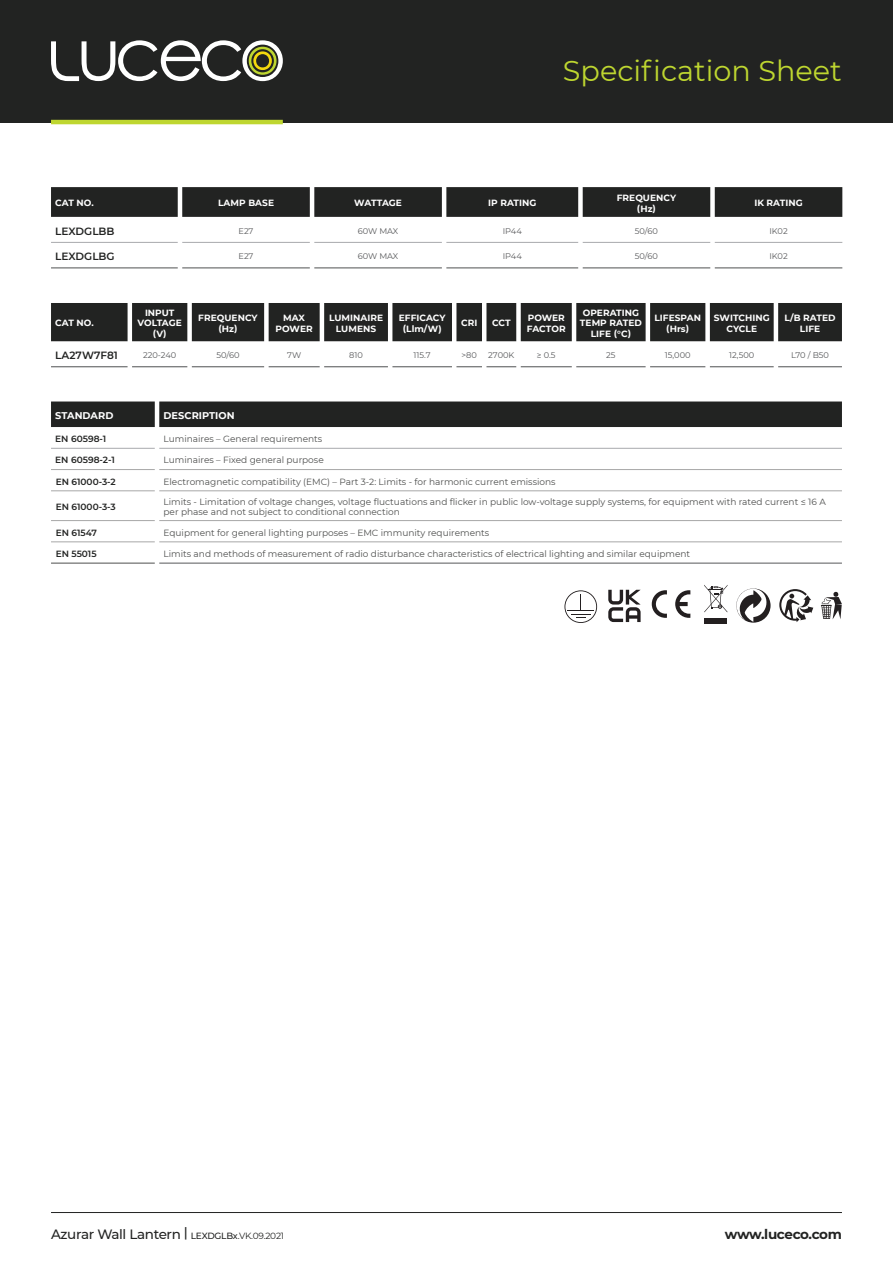
<style>
.page{position:relative;width:893px;height:1263px;background:#fff}
.page>*{position:absolute;margin:0;border:0;box-sizing:border-box;transform-origin:0 0}
.t1{font:28.65px "Montserrat";color:#bed630}
.t2{font:500 13.5px "Montserrat";letter-spacing:-.025em;color:#222322}
.t3{font:700 13.5px "Montserrat";letter-spacing:-.03em;color:#222322}
.t4{font:600 10.5px "Montserrat";color:#222322}
.t5{font:700 9.75px "Montserrat";letter-spacing:.005em;color:#fff}
.t6{font:9px/10.8px "Montserrat";color:#4e4f4e}
.t7{font:700 9px/10.4px "Montserrat";letter-spacing:.005em;color:#fff;text-align:center}
.t8{font:600 9px "Montserrat";color:#222322}
.t9{font:700 9px "Montserrat";letter-spacing:-.015em;color:#fff}
.t10{font:8.25px "Montserrat";color:#57585a}
.s1{font-size:9px}
.s2{font-weight:400;font-size:9px}
</style>
<div class="page">
<hr style="left:51px;top:1212px;width:791px;height:1px;background:#222322">
<div style="left:0;top:0;width:893px;height:122px;background:#222322"></div>
<svg style="left:51px;top:40px;width:232px;height:41px"></svg>
<hr style="left:51px;top:120px;width:232px;height:4px;background:#bed630">
<svg style="left:51px;top:303px;width:791px;height:38px;background:#2f2f2f"></svg>
<hr style="left:51px;top:366px;width:77px;height:1px;background:#4f5152">
<hr style="left:132px;top:366px;width:55px;height:1px;background:#4f5152">
<hr style="left:192px;top:366px;width:72px;height:1px;background:#4f5152">
<hr style="left:324px;top:366px;width:64px;height:1px;background:#4f5152">
<hr style="left:269px;top:366px;width:51px;height:1px;background:#4f5152">
<svg style="left:456px;top:366px;width:26px;height:1px"></svg>
<hr style="left:486px;top:366px;width:30px;height:1px;background:#4f5152">
<hr style="left:521px;top:366px;width:51px;height:1px;background:#4f5152">
<hr style="left:576px;top:366px;width:70px;height:1px;background:#4f5152">
<hr style="left:650px;top:366px;width:55px;height:1px;background:#4f5152">
<hr style="left:710px;top:366px;width:64px;height:1px;background:#4f5152">
<hr style="left:778px;top:366px;width:64px;height:1px;background:#4f5152">
<hr style="left:392px;top:366px;width:60px;height:1px;background:#4f5152">
<svg style="left:51px;top:187px;width:791px;height:30px;background:#292a29"></svg>
<hr style="left:51px;top:242px;width:127px;height:1px;background:#a8a9ad">
<hr style="left:182px;top:242px;width:128px;height:1px;background:#a8a9ad">
<hr style="left:314px;top:242px;width:128px;height:1px;background:#a8a9ad">
<hr style="left:446px;top:242px;width:132px;height:1px;background:#a8a9ad">
<hr style="left:583px;top:242px;width:127px;height:1px;background:#a8a9ad">
<hr style="left:715px;top:242px;width:127px;height:1px;background:#a8a9ad">
<hr style="left:51px;top:267px;width:127px;height:1px;background:#4f5152">
<hr style="left:182px;top:267px;width:128px;height:1px;background:#4f5152">
<hr style="left:314px;top:267px;width:128px;height:1px;background:#4f5152">
<hr style="left:446px;top:267px;width:132px;height:1px;background:#4f5152">
<hr style="left:715px;top:267px;width:127px;height:1px;background:#4f5152">
<hr style="left:583px;top:267px;width:127px;height:1px;background:#4f5152">
<svg style="left:608px;top:590px;width:33px;height:32px"></svg>
<svg style="left:564px;top:590px;width:33px;height:33px"></svg>
<div style="left:705px;top:618px;width:22px;height:5px;background:#231f20"></div>
<svg style="left:704px;top:585px;width:24px;height:27px"></svg>
<svg style="left:652px;top:590px;width:38px;height:28px"></svg>
<svg style="left:821px;top:591px;width:21px;height:28px"></svg>
<svg style="left:779px;top:589px;width:34px;height:33px"></svg>
<svg style="left:736px;top:588px;width:35px;height:35px"></svg>
<div style="left:51px;top:401px;width:791px;height:26px;background:#222322"></div>
<hr style="left:51px;top:448px;width:104px;height:1px;background:#a8a9ad">
<hr style="left:159px;top:448px;width:683px;height:1px;background:#a8a9ad">
<hr style="left:51px;top:469px;width:104px;height:1px;background:#a7a7a7">
<hr style="left:51px;top:491px;width:104px;height:1px;background:#a7a7a7">
<hr style="left:51px;top:520px;width:104px;height:1px;background:#a7a7a7">
<hr style="left:51px;top:542px;width:104px;height:1px;background:#a7a7a7">
<hr style="left:51px;top:563px;width:104px;height:1px;background:#4e4f4e">
<hr style="left:159px;top:469px;width:683px;height:1px;background:#a7a7a7">
<hr style="left:159px;top:491px;width:683px;height:1px;background:#a7a7a7">
<hr style="left:159px;top:520px;width:683px;height:1px;background:#a7a7a7">
<hr style="left:159px;top:542px;width:683px;height:1px;background:#a7a7a7">
<hr style="left:159px;top:563px;width:683px;height:1px;background:#57585a">
<p class="t1" style="left:563px;top:51px;width:281px">Specification Sheet</p>
<p class="t7" style="left:55px;top:198px;width:40px">CAT NO.</p>
<p class="t7" style="left:218px;top:198px;width:58px">LAMP BASE</p>
<p class="t9" style="left:354px;top:197px;width:49px">WATTAGE</p>
<p class="t7" style="left:488px;top:198px;width:50px">IP RATING</p>
<p class="t7" style="left:617px;top:192px;width:61px">FREQUENCY (Hz)</p>
<p class="t7" style="left:754px;top:198px;width:50px">IK RATING</p>
<p class="t4" style="left:55px;top:223px;width:61px">LEXDGLBB</p>
<p class="t10" style="left:239px;top:225px;width:16px">E27</p>
<p class="t10" style="left:358px;top:225px;width:42px">60W MAX</p>
<p class="t10" style="left:503px;top:225px;width:21px">IP44</p>
<p class="t10" style="left:635px;top:225px;width:25px">50/60</p>
<p class="t10" style="left:769px;top:225px;width:20px">IK02</p>
<p class="t4" style="left:55px;top:249px;width:61px">LEXDGLBG</p>
<p class="t10" style="left:239px;top:250px;width:16px">E27</p>
<p class="t10" style="left:358px;top:250px;width:42px">60W MAX</p>
<p class="t10" style="left:503px;top:250px;width:21px">IP44</p>
<p class="t10" style="left:635px;top:250px;width:25px">50/60</p>
<p class="t10" style="left:769px;top:250px;width:20px">IK02</p>
<p class="t7" style="left:55px;top:318px;width:40px">CAT NO.</p>
<p class="t7" style="left:145px;top:307px;width:31px">INPUT</p>
<p class="t7" style="left:138px;top:318px;width:46px">VOLTAGE (V)</p>
<p class="t7" style="left:198px;top:312px;width:61px">FREQUENCY (Hz)</p>
<p class="t7" style="left:276px;top:312px;width:39px">MAX<br>POWER</p>
<p class="t7" style="left:329px;top:312px;width:56px">LUMINAIRE</p>
<p class="t7" style="left:336px;top:323px;width:42px">LUMENS</p>
<p class="t7" style="left:399px;top:312px;width:48px">EFFICACY (Llm/W)</p>
<p class="t7" style="left:461px;top:318px;width:18px">CRI</p>
<p class="t7" style="left:492px;top:318px;width:20px">CCT</p>
<p class="t7" style="left:528px;top:312px;width:39px">POWER</p>
<p class="t7" style="left:527px;top:323px;width:40px">FACTOR</p>
<p class="t7" style="left:580px;top:307px;width:63px">OPERATING<br>TEMP RATED<br>LIFE (°C)</p>
<p class="t7" style="left:654px;top:312px;width:48px">LIFESPAN</p>
<p class="t7" style="left:666px;top:323px;width:24px">(Hrs)</p>
<p class="t7" style="left:714px;top:312px;width:57px">SWITCHING<br>CYCLE</p>
<p class="t7" style="left:784px;top:312px;width:53px">L/B RATED<br>LIFE</p>
<p class="t4" style="left:55px;top:348px;width:64px">LA27W7F81</p>
<p class="t10" style="left:143px;top:349px;width:35px">220-240</p>
<p class="t10" style="left:216px;top:349px;width:25px">50/60</p>
<p class="t10" style="left:287px;top:349px;width:16px">7W</p>
<p class="t10" style="left:349px;top:349px;width:15px">810</p>
<p class="t10" style="left:414px;top:349px;width:19px">115.7</p>
<p class="t10" style="left:461px;top:349px;width:17px">&gt;80</p>
<p class="t10" style="left:488px;top:349px;width:28px">2700K</p>
<p class="t10" style="left:537px;top:349px;width:20px">≥ 0.5</p>
<p class="t10" style="left:606px;top:349px;width:11px">25</p>
<p class="t10" style="left:665px;top:349px;width:27px">15,000</p>
<p class="t10" style="left:729px;top:349px;width:27px">12,500</p>
<p class="t10" style="left:791px;top:349px;width:40px">L70 / B50</p>
<p class="t5" style="left:55px;top:408px;width:60px">STANDARD</p>
<p class="t5" style="left:164px;top:408px;width:72px">DESCRIPTION</p>
<p class="t8" style="left:55px;top:432px;width:52px">EN 60598-1</p>
<p class="t6" style="left:164px;top:433px;width:160px">Luminaires – General requirements</p>
<p class="t8" style="left:55px;top:454px;width:61px">EN 60598-2-1</p>
<p class="t6" style="left:164px;top:454px;width:162px">Luminaires – Fixed general purpose</p>
<p class="t8" style="left:56px;top:475px;width:62px">EN 61000-3-2</p>
<p class="t6" style="left:164px;top:476px;width:394px">Electromagnetic compatibility (EMC) – Part 3-2: Limits - for harmonic current emissions</p>
<p class="t8" style="left:56px;top:500px;width:62px">EN 61000-3-3</p>
<p class="t6" style="left:164px;top:496px;width:664px">Limits - Limitation of voltage changes, voltage fluctuations and flicker in public low-voltage supply systems, for equipment with rated current ≤ 16 A per phase and not subject to conditional connection</p>
<p class="t8" style="left:56px;top:526px;width:43px">EN 61547</p>
<p class="t6" style="left:164px;top:527px;width:327px">Equipment for general lighting purposes – EMC immunity requirements</p>
<p class="t8" style="left:56px;top:547px;width:42px">EN 55015</p>
<p class="t6" style="left:164px;top:548px;width:528px">Limits and methods of measurement of radio disturbance characteristics of electrical lighting and similar equipment</p>
<p class="t2" style="left:51px;top:1224px;width:235px">Azurar Wall Lantern | <span class="s1">LEXDGLBx</span><span class="s2">.VK.09.2021</span></p>
<p class="t3" style="left:725px;top:1224px;width:119px">www.luceco.com</p>
</div>
